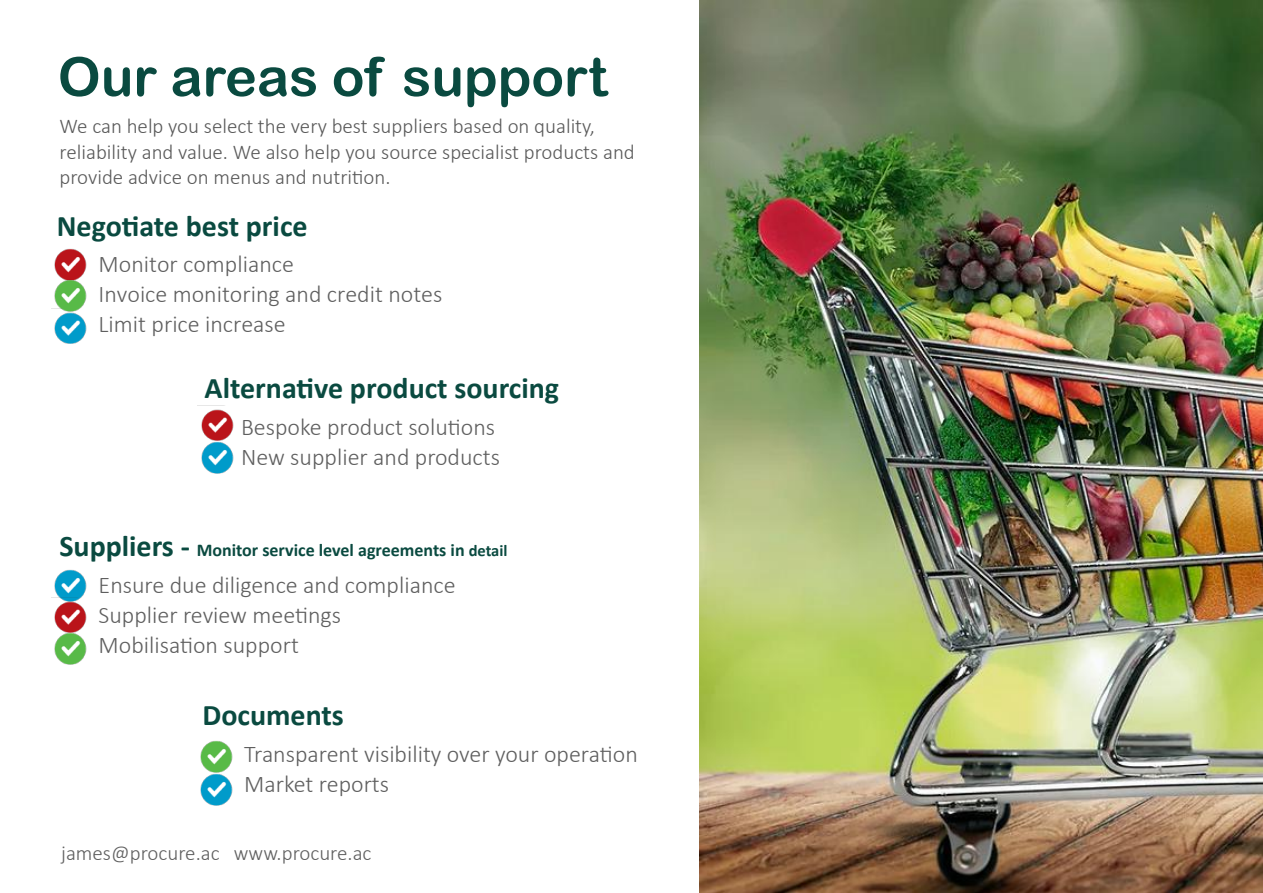
<style>
.page{position:relative;width:1263px;height:893px;background:#fff}
.page>*{position:absolute;margin:0;border:0;box-sizing:border-box;transform-origin:0 0}
.t1{font:54px "Arial Rounded MT Bold";color:#0a4a40}
.t2{font:700 30px "Calibri";color:#0a4a40}
.t3{font:300 24px/30px "Calibri";color:#5f5f5f}
.t4{font:300 21px/25.2px "Calibri";color:#595959}
.t5{font:300 21px "Calibri";color:#5f5f5f}
.t6{font:700 18px "Calibri";color:#0a4a40}
.s1{font-size:30px}
.s2{font-size:16.5px}
</style>
<div class="page">
<img style="left:699px;top:0;width:564px;height:893px">
<img style="left:54px;top:248px;width:33px;height:28px">
<img style="left:54px;top:316px;width:33px;height:28px">
<img style="left:51px;top:276px;width:36px;height:40px">
<img style="left:201px;top:409px;width:33px;height:29px">
<img style="left:201px;top:438px;width:33px;height:36px">
<img style="left:51px;top:569px;width:36px;height:29px">
<img style="left:54px;top:598px;width:33px;height:31px">
<img style="left:54px;top:629px;width:33px;height:36px">
<img style="left:200px;top:777px;width:33px;height:29px">
<img style="left:200px;top:740px;width:33px;height:37px">
<h1 class="t1" style="left:58px;top:45px;width:551px">Our areas of support</h1>
<p class="t4" style="left:60px;top:114px;width:577px">We can help you select the very best suppliers based on quality, reliability and value. We also help you source specialist products and provide advice on menus and nutrition.</p>
<p class="t2" style="left:57px;top:205px;width:252px">Negotiate best price</p>
<p class="t3" style="left:99px;top:249px;width:345px">Monitor compliance<br>Invoice monitoring and credit notes<br>Limit price increase</p>
<p class="t2" style="left:205px;top:367px;width:356px">Alternative product sourcing</p>
<p class="t3" style="left:241px;top:411px;width:260px">Bespoke product solutions<br>New supplier and products</p>
<p class="t6" style="left:59px;top:538px;width:450px"><span class="s1">Suppliers -</span> Monitor service level agreements in <span class="s2">detail</span></p>
<p class="t3" style="left:99px;top:570px;width:358px">Ensure due diligence and compliance<br>Supplier review meetings<br>Mobilisation support</p>
<p class="t2" style="left:202px;top:694px;width:143px">Documents</p>
<p class="t3" style="left:244px;top:738px;width:395px">Transparent visibility over your operation<br>Market reports</p>
<p class="t5" style="left:61px;top:840px;width:312px">james@procure.ac www.procure.ac</p>
</div>
